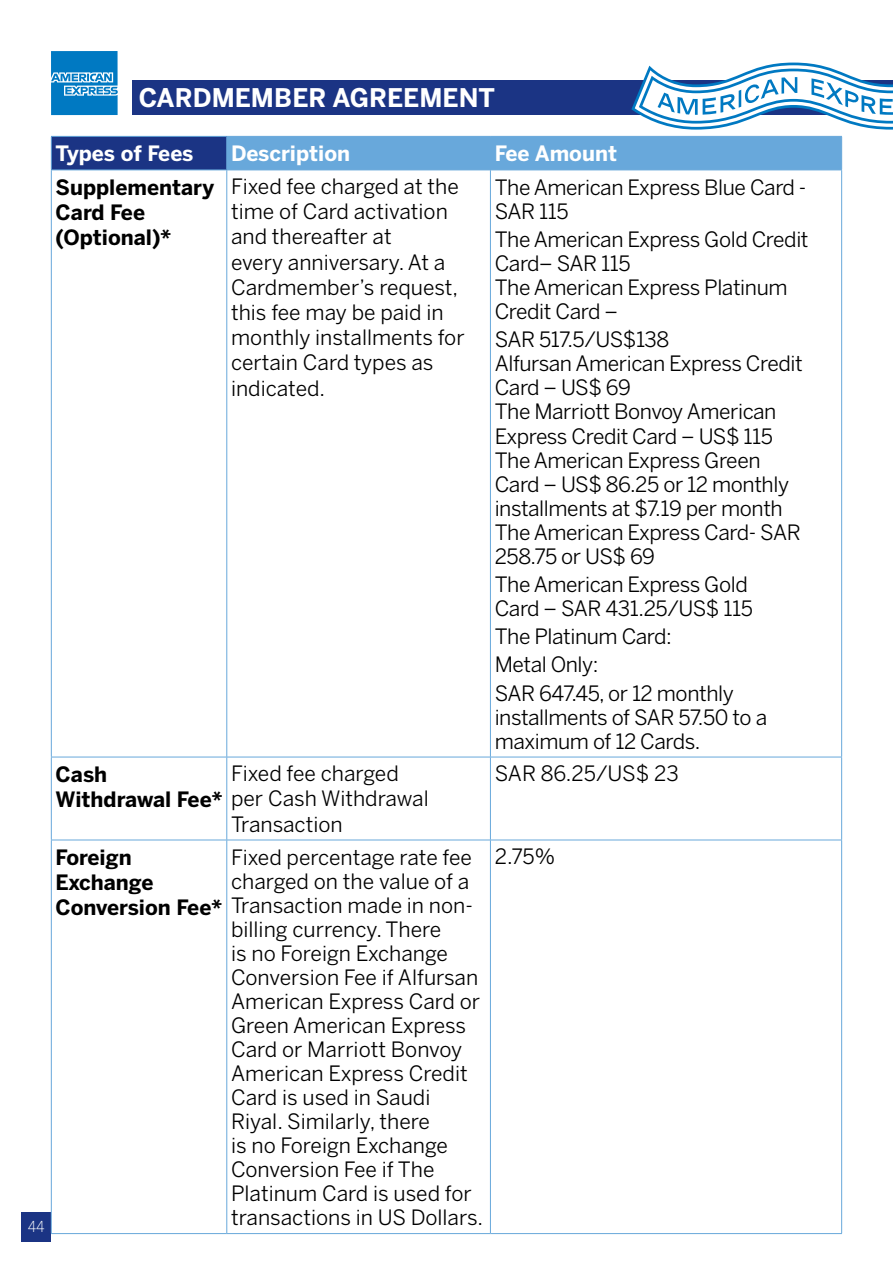
<style>
.page{position:relative;width:893px;height:1263px;background:#fff}
.page>*{position:absolute;margin:0;border:0;box-sizing:border-box;transform-origin:0 0}
.t1{font:700 25.5px "Benton Sans";color:#fff}
.t2{font:21px/24px "Benton Sans";color:#000}
.t3{font:21px/24px "Benton Sans";letter-spacing:-.02em;color:#000}
.t4{font:700 21px/25.2px "Benton Sans";color:#000}
.t5{font:700 21px "Benton Sans";color:#fff}
.t6{font:300 15px "Benton Sans";color:#fff;scale:.95 1}
.s1{font-weight:400}
</style>
<div class="page">
<div style="left:21px;top:1212px;width:30px;height:30px;background:#1b3484"></div>
<svg style="left:51px;top:51px;width:67px;height:64px;background:#258cca"></svg>
<div style="left:132px;top:80px;width:761px;height:35px;background:#1b3484"></div>
<svg style="left:631px;top:63px;width:262px;height:67px"></svg>
<div style="left:51px;top:136px;width:176px;height:34px;background:#1b3484"></div>
<div style="left:227px;top:137px;width:614px;height:33px;background:#68a8db"></div>
<hr style="left:51px;top:136px;width:176px;height:1px;background:#68a8db">
<hr style="left:51px;top:137px;width:1px;height:33px;background:#68a8db">
<hr style="left:227px;top:136px;width:263px;height:1px;background:#68a8db">
<hr style="left:226px;top:137px;width:1px;height:33px;background:#68a8db">
<hr style="left:490px;top:136px;width:352px;height:1px;background:#68a8db">
<hr style="left:490px;top:137px;width:1px;height:33px;background:#68a8db">
<hr style="left:841px;top:137px;width:1px;height:33px;background:#68a8db">
<hr style="left:51px;top:170px;width:176px;height:1px;background:#68a8db">
<hr style="left:51px;top:170px;width:1px;height:587px;background:#68a8db">
<hr style="left:227px;top:170px;width:263px;height:1px;background:#68a8db">
<hr style="left:226px;top:170px;width:1px;height:587px;background:#68a8db">
<hr style="left:490px;top:170px;width:352px;height:1px;background:#68a8db">
<hr style="left:490px;top:170px;width:1px;height:587px;background:#68a8db">
<hr style="left:841px;top:170px;width:1px;height:587px;background:#68a8db">
<hr style="left:51px;top:757px;width:176px;height:1px;background:#68a8db">
<hr style="left:51px;top:757px;width:1px;height:83px;background:#68a8db">
<hr style="left:227px;top:757px;width:263px;height:1px;background:#68a8db">
<hr style="left:226px;top:757px;width:1px;height:83px;background:#68a8db">
<hr style="left:490px;top:757px;width:352px;height:1px;background:#68a8db">
<hr style="left:490px;top:757px;width:1px;height:83px;background:#68a8db">
<hr style="left:841px;top:757px;width:1px;height:83px;background:#68a8db">
<hr style="left:51px;top:840px;width:176px;height:1px;background:#68a8db">
<hr style="left:51px;top:840px;width:1px;height:393px;background:#68a8db">
<hr style="left:227px;top:840px;width:263px;height:1px;background:#68a8db">
<hr style="left:226px;top:840px;width:1px;height:393px;background:#68a8db">
<hr style="left:490px;top:840px;width:352px;height:1px;background:#68a8db">
<hr style="left:490px;top:840px;width:1px;height:393px;background:#68a8db">
<hr style="left:841px;top:840px;width:1px;height:393px;background:#68a8db">
<hr style="left:51px;top:1233px;width:176px;height:1px;background:#68a8db">
<hr style="left:227px;top:1233px;width:263px;height:1px;background:#68a8db">
<hr style="left:490px;top:1233px;width:352px;height:1px;background:#68a8db">
<p class="t1" style="left:139px;top:83px;width:358px">CARDMEMBER AGREEMENT</p>
<p class="t6" style="left:28px;top:1218px;width:19px">44</p>
<p class="t5" style="left:56px;top:141px;width:139px">Types of Fees</p>
<p class="t4" style="left:56px;top:174px;width:160px">Supplementary<br>Card Fee (Optional *(</p>
<p class="t2" style="left:231px;top:173px;width:235px;line-height:25.2px">Fixed fee charged at the time of Card activation and thereafter at<br>every anniversary. At a<br>Cardmember s’ request, this fee may be paid in monthly installments for certain Card types as indicated.</p>
<p class="t3" style="left:495px;top:175px;width:313px">The American Express Blue Card -<br>SAR 115</p>
<p class="t5" style="left:495px;top:141px;width:124px">Fee Amount</p>
<p class="t5" style="left:231px;top:141px;width:121px">Description</p>
<p class="t3" style="left:495px;top:227px;width:315px">The American Express Gold Credit<br>Card– SAR 115<br>The American Express Platinum<br>Credit Card –</p>
<p class="t3" style="left:495px;top:328px;width:310px">SAR 517.5/US$138<br>Alfursan American Express Credit<br>Card – US$ 69<br>The Marriott Bonvoy American<br>Express Credit Card – US$ 115<br>The American Express Green<br>Card – US$ 86.25 or 12 monthly installments at $7.19 per month<br>The American Express Card- SAR<br>258.75 or US$ 69</p>
<p class="t3" style="left:495px;top:572px;width:260px">The American Express Gold<br>Card – SAR 431.25/US$ 115</p>
<p class="t3" style="left:495px;top:622px;width:241px;line-height:28.2px">The Platinum Card:<br>Metal Only:<br>SAR 647.45, or 12 monthly</p>
<p class="t3" style="left:495px;top:705px;width:274px">installments of SAR 57.50 to a maximum of 12 Cards.</p>
<p class="t2" style="left:231px;top:761px;width:169px">Fixed fee charged</p>
<p class="t2" style="left:231px;top:812px;width:113px">Transaction</p>
<p class="t4" style="left:56px;top:762px;width:375px;line-height:24.2px">Cash<br>Withdrawal Fee* <span class="s1">per Cash Withdrawal</span></p>
<p class="t4" style="left:56px;top:844px;width:168px">Foreign<br>Exchange<br>Conversion Fee*</p>
<p class="t2" style="left:231px;top:845px;width:243px">Fixed percentage rate fee charged on the value of a</p>
<p class="t2" style="left:231px;top:917px;width:212px">billing currency. There</p>
<p class="t2" style="left:231px;top:893px;width:243px">Transaction made in non-</p>
<p class="t2" style="left:231px;top:941px;width:254px">is no Foreign Exchange<br>Conversion Fee if Alfursan<br>American Express Card or<br>Green American Express<br>Card or Marriott Bonvoy<br>American Express Credit<br>Card is used in Saudi<br>Riyal. Similarly, there<br>is no Foreign Exchange<br>Conversion Fee if The<br>Platinum Card is used for transactions in US Dollars.</p>
<p class="t2" style="left:495px;top:761px;width:186px">SAR 86.25/US$ 23</p>
<p class="t3" style="left:495px;top:844px;width:62px">2.75%</p>
</div>
